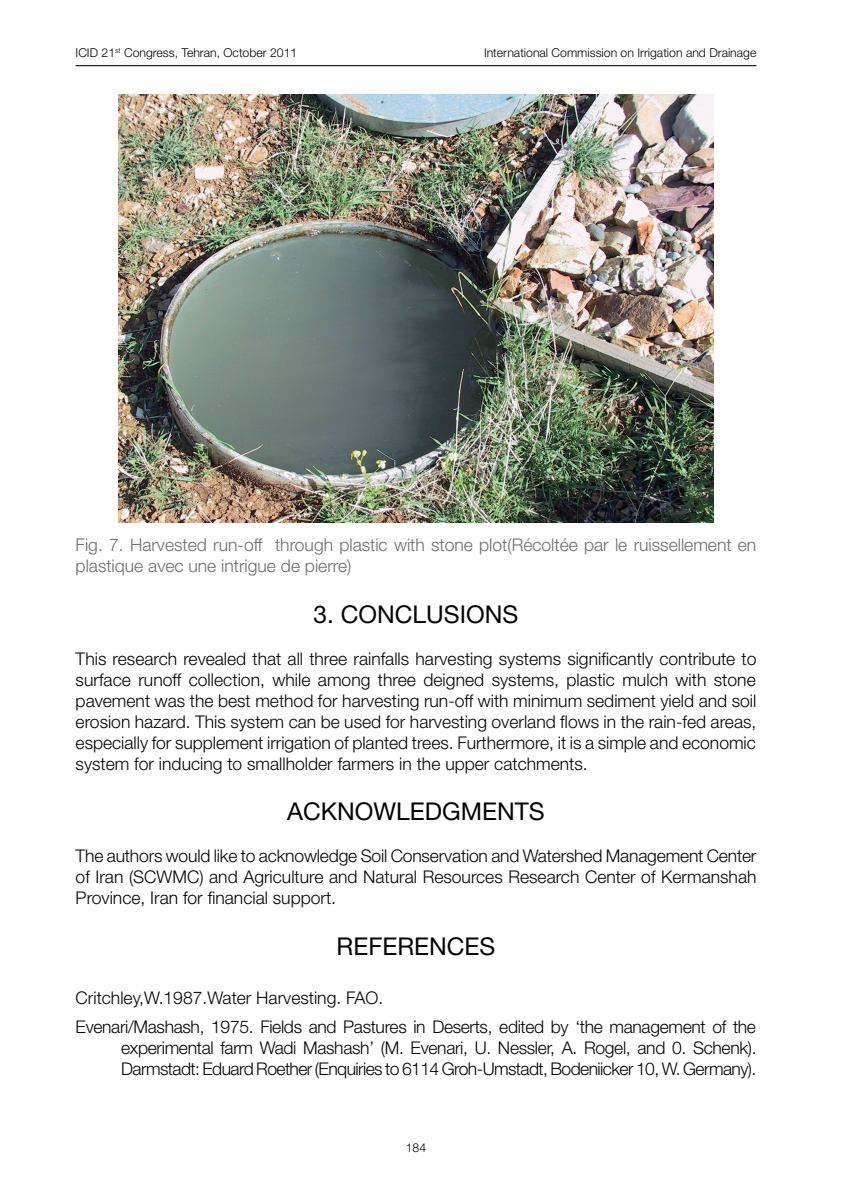
<style>
.page{position:relative;width:851px;height:1197px;background:#fff}
.page>*{position:absolute;margin:0;border:0;box-sizing:border-box;transform-origin:0 0}
.t1{font:24.5px "Helvetica Neue";color:#040503}
.t2{font:300 17.5px/21px "Helvetica Neue";letter-spacing:-.02em;color:#040503;text-align:justify}
.t3{font:300 17.5px/21px "Helvetica Neue";color:#6c6d70}
.t4{font:300 12.25px "Helvetica Neue";color:#040503}
</style>
<div class="page">
<hr style="left:76px;top:65px;width:680px;height:1px;background:#231f20">
<img style="left:119px;top:94px;width:594px;height:428px">
<p class="t4" style="left:76px;top:45px;width:223px">ICID 21<sup>st</sup> Congress, Tehran, October 2011</p>
<p class="t4" style="left:484px;top:45px;width:274px">International Commission on Irrigation and Drainage</p>
<p class="t3" style="left:76px;top:534px;width:682px">Fig. 7. Harvested run-off through plastic with stone plot(Récoltée par le ruissellement en plastique avec une intrigue de pierre)</p>
<h1 class="t1" style="left:313px;top:599px;width:64px">3. CONC</h1>
<h1 class="t1" style="left:412px;top:599px;width:63px">LUSIONS</h1>
<p class="t2" style="left:76px;top:648px;width:682px">This research revealed that all three rainfalls harvesting systems significantly contribute to surface runoff collection, while among three deigned systems, plastic mulch with stone pavement was the best method for harvesting run-off with minimum sediment yield and soil erosion hazard. This system can be used for harvesting overland flows in the rain-fed areas, especially for supplement irrigation of planted trees. Furthermore, it is a simple and economic system for inducing to smallholder farmers in the upper catchments.</p>
<h1 class="t1" style="left:287px;top:797px;width:70px">ACKNOW</h1>
<h1 class="t1" style="left:396px;top:797px;width:150px">LEDGM ENTS</h1>
<p class="t2" style="left:76px;top:845px;width:682px">The authors would like to acknowledge Soil Conservation and Watershed Management Center of Iran (SCWMC) and Agriculture and Natural Resources Research Center of Kermanshah Province, Iran for financial support.</p>
<h1 class="t1" style="left:336px;top:931px;width:143px">REFERENCES</h1>
<p class="t2" style="left:76px;top:983px;width:681px;line-height:28.9px">Critchley,W.1987.Water Harvesting. FAO.<br>Evenari/Mashash, 1975. Fields and Pastures in Deserts, edited by ‘the management of the</p>
<p class="t2" style="left:121px;top:1037px;width:637px">experimental farm Wadi Mashash’ (M. Evenari, U. Nessler, A. Rogel, and 0. Schenk).<br>Darmstadt: Eduard Roether (Enquiries to 6114 Groh-Umstadt, Bodeniicker 10, W. Germany).</p>
<p class="t4" style="left:406px;top:1141px;width:22px">184</p>
</div>
